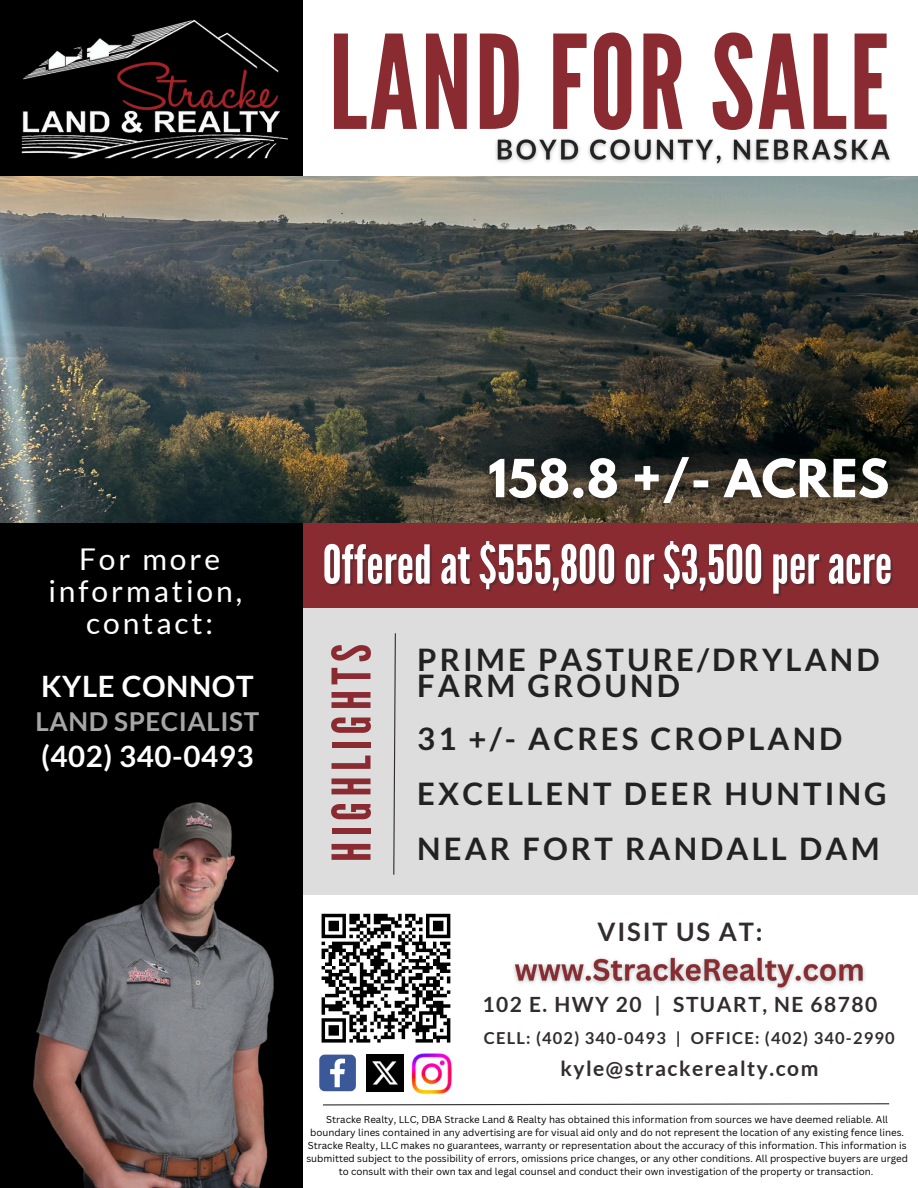
<style>
.page{position:relative;width:918px;height:1188px;background:#fff}
.page>*{position:absolute;margin:0;border:0;box-sizing:border-box;transform-origin:0 0}
.t1{font:129.75px "League Gothic";letter-spacing:.02em;color:#8a2b32}
.t2{font:53.4px "League Gothic";color:#fff}
.t3{font:53.1px "League Gothic";letter-spacing:.1em;color:#8a2b32}
.t4{font:700 31.05px/26.2px "Lato";letter-spacing:.1em;color:#222}
.t5{font:30px "Lato";letter-spacing:.1em;color:#fff}
.t6{font:700 29.55px "Lato";letter-spacing:.02em;color:#fff}
.t7{font:700 26.1px "Lato";letter-spacing:.02em;color:#a6a6a6}
.t8{font:700 25.5px "Lato";letter-spacing:.07em;color:#322c2f}
.t9{font:700 21px "Lato";letter-spacing:.07em;color:#322c2f}
.t10{font:700 16.5px "Lato";letter-spacing:.07em;color:#322c2f}
.t11{font:9.75px/13px "Canva Sans";color:#000;text-align:center}
</style>
<div class="page">
<div style="left:278px;top:594px;width:640px;height:300px;background:#ddd"></div>
<div style="left:290px;top:501px;width:628px;height:107px;background:#8a2b32"></div>
<div style="left:0;top:0;width:303px;height:1188px;background:#000"></div>
<img style="left:6px;top:19px;width:302px;height:158px">
<img style="left:33px;top:802px;width:525px;height:386px">
<svg style="left:393px;top:633px;width:3px;height:243px"></svg>
<img style="left:0;top:177px;width:918px;height:345px">
<svg style="left:322px;top:1103px;width:568px;height:3px"></svg>
<img style="left:505px;top:949px;width:360px;height:48px">
<svg style="left:319px;top:1055px;width:37px;height:36px"></svg>
<img style="left:367px;top:1055px;width:36px;height:36px">
<img style="left:408px;top:1053px;width:45px;height:42px">
<img style="left:496px;top:138px;width:395px;height:27px">
<img style="left:469px;top:437px;width:441px;height:86px">
<div style="left:315px;top:907px;width:142px;height:143px;background:#fff"></div>
<svg style="left:321px;top:913px;width:130px;height:130px"></svg>
<h2 class="t1" style="left:329px;top:8px;width:562px">LAND FOR SALE</h2>
<h5 class="t5" style="left:79px;top:540px;width:143px">For more</h5>
<p class="t5" style="left:48px;top:572px;width:195px">information,</p>
<h5 class="t5" style="left:86px;top:604px;width:129px">contact:</h5>
<p class="t6" style="left:41px;top:668px;width:214px">KYLE CONNOT</p>
<p class="t7" style="left:36px;top:705px;width:225px">LAND SPECIALIST</p>
<p class="t6" style="left:41px;top:738px;width:214px">(402) 340-0493</p>
<p class="t2" style="left:323px;top:534px;width:571px">Offeredat$555,800or$3,500peracre</p>
<h5 class="t3" style="left:321px;top:862px;width:219px;rotate:-90deg">HIGHLIGHTS</h5>
<p class="t4" style="left:417px;top:646px;width:464px">PRIME PASTURE/DRYLAND<br>FARM GROUND</p>
<p class="t4" style="left:417px;top:725px;width:427px">31 +/- ACRES CROPLAND</p>
<p class="t4" style="left:417px;top:780px;width:471px">EXCELLENT DEER HUNTING</p>
<p class="t4" style="left:417px;top:835px;width:464px">NEAR FORT RANDALL DAM</p>
<p class="t8" style="left:597px;top:916px;width:166px">VISIT US AT:</p>
<p class="t9" style="left:483px;top:992px;width:396px">102 E. HWY 20 | STUART, NE 68780</p>
<h1 class="t10" style="left:484px;top:1028px;width:412px">CELL: (402) 340-0493 | OFFICE: (402) 340-2990</h1>
<h3 class="t9" style="left:560px;top:1055px;width:260px">kyle@strackerealty.com</h3>
<p class="t11" style="left:306px;top:1113px;width:603px">Stracke Realty, LLC, DBA Stracke Land &amp; Realty has obtained this information from sources we have deemed reliable. All boundary lines contained in any advertising are for visual aid only and do not represent the location of any existing fence lines.<br>Stracke Realty, LLC makes no guarantees, warranty or representation about the accuracy of this information. This information is submitted subject to the possibility of errors, omissions price changes, or any other conditions. All prospective buyers are urged to consult with their own tax and legal counsel and conduct their own investigation of the property or transaction.</p>
</div>
